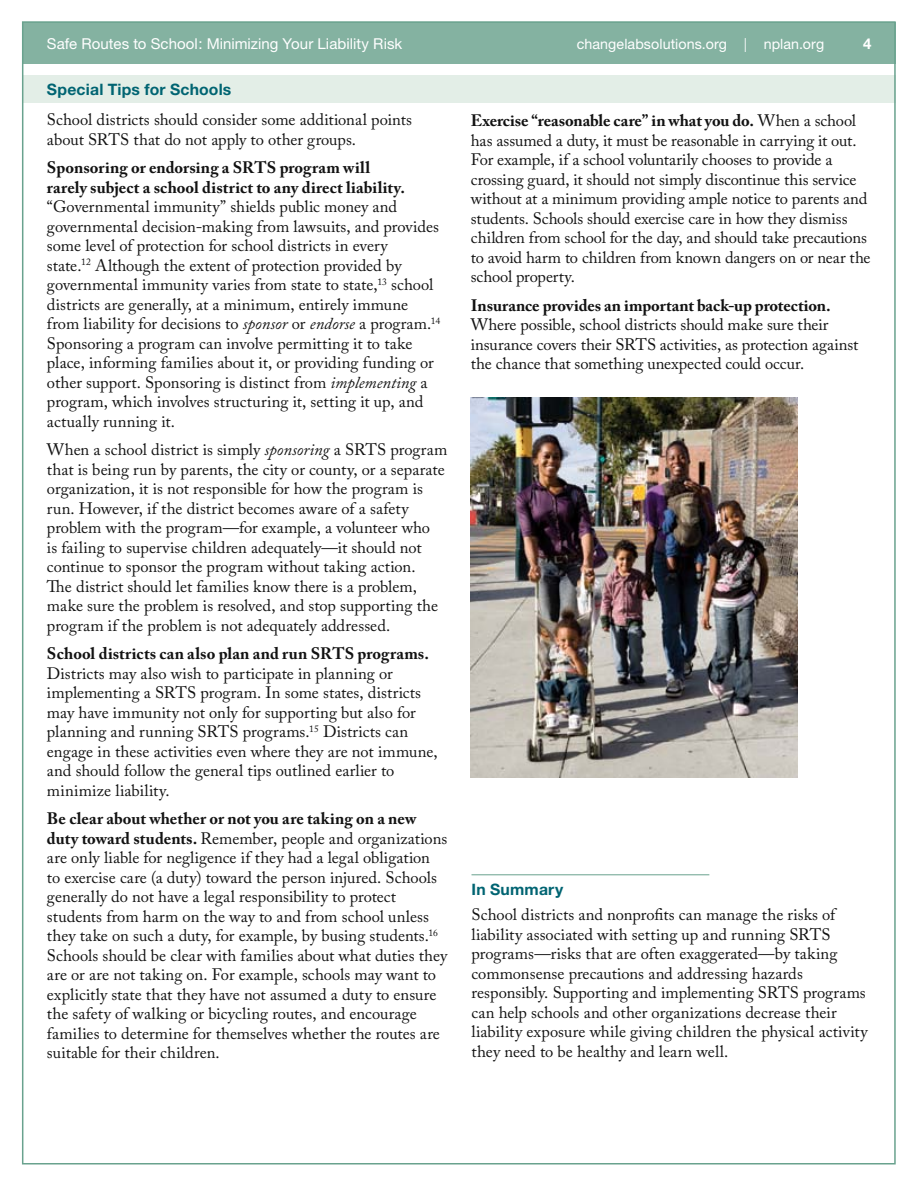
<style>
.page{position:relative;width:918px;height:1188px;background:#fff}
.page>*{position:absolute;margin:0;border:0;box-sizing:border-box;transform-origin:0 0}
.text{font:16.5px/19.5px "Adobe Caslon Pro";color:#121212}
.sub-headings{font:700 15.75px "Helvetica Neue";letter-spacing:.015em;color:#006472}
.t1{font:15px "Helvetica Neue";letter-spacing:.005em;color:#fff}
.t2{font:700 15px "Helvetica Neue";color:#fff}
.t3{font:14.25px "Helvetica Neue";letter-spacing:.005em;color:#fff}
.s1{font-weight:100;font-size:19.5px}
.s2{font-weight:700}
.s3{font-style:italic}
</style>
<div class="page">
<div style="left:23px;top:22px;width:872px;height:42px;background:#84b2a1"></div>
<div style="left:23px;top:75px;width:872px;height:28px;background:#e3eee7"></div>
<hr style="left:471px;top:874px;width:238px;height:1px;background:#69a28e">
<img style="left:471px;top:398px;width:326px;height:379px">
<p class="t1" style="left:47px;top:34px;width:357px">Safe Routes to School: Minimizing Your Liability Risk</p>
<p class="t2" style="left:863px;top:34px;width:10px">4</p>
<p class="t3" style="left:577px;top:35px;width:249px">changelabsolutions.org <span class="s1">I</span> nplan.org</p>
<p class="sub-headings" style="left:47px;top:80px;width:186px">Special Tips for Schools</p>
<p class="text" style="left:47px;top:110px;width:366px">School districts should consider some additional points about SRTS that do not apply to other groups.</p>
<p class="text" style="left:47px;top:158px;width:395px"><span class="s2">Sponsoring or endorsing a SRTS program will<br>rarely subject a school district to any direct liability. </span>“Governmental immunity” shields public money and governmental decision-making from lawsuits, and provides some level of protection for school districts in every<br>state.<sup>12</sup> Although the extent of protection provided by governmental immunity varies from state to state,<sup>13</sup> school districts are generally, at a minimum, entirely immune from liability for decisions to <span class="s3">sponsor</span> or <span class="s3">endorse</span> a program.<sup>14<br></sup>Sponsoring a program can involve permitting it to take place, informing families about it, or providing funding or other support. Sponsoring is distinct from <span class="s3">implementing</span> a program, which involves structuring it, setting it up, and actually running it.</p>
<p class="text" style="left:47px;top:440px;width:402px">When a school district is simply <span class="s3">sponsoring</span> a SRTS program that is being run by parents, the city or county, or a separate organization, it is not responsible for how the program is run. However, if the district becomes aware of a safety problem with the program—for example, a volunteer who<br>is failing to supervise children adequately—it should not continue to sponsor the program without taking action.<br>The district should let families know there is a problem, make sure the problem is resolved, and stop supporting the program if the problem is not adequately addressed.</p>
<p class="text" style="left:47px;top:644px;width:392px"><span class="s2">School districts can also plan and run SRTS programs.<br></span>Districts may also wish to participate in planning or implementing a SRTS program. In some states, districts may have immunity not only for supporting but also for planning and running SRTS programs.<sup>15</sup> Districts can engage in these activities even where they are not immune, and should follow the general tips outlined earlier to minimize liability.</p>
<p class="text" style="left:47px;top:809px;width:402px"><span class="s2">Be clear about whether or not you are taking on a new duty toward students.</span> Remember, people and organizations are only liable for negligence if they had a legal obligation to exercise care (a duty) toward the person injured. Schools generally do not have a legal responsibility to protect students from harm on the way to and from school unless they take on such a duty, for example, by busing students.<sup>16<br></sup>Schools should be clear with families about what duties they are or are not taking on. For example, schools may want to explicitly state that they have not assumed a duty to ensure the safety of walking or bicycling routes, and encourage families to determine for themselves whether the routes are suitable for their children.</p>
<p class="text" style="left:471px;top:111px;width:401px"><span class="s2">Exercise “reasonable care” in what you do.</span> When a school has assumed a duty, it must be reasonable in carrying it out.<br>For example, if a school voluntarily chooses to provide a crossing guard, it should not simply discontinue this service without at a minimum providing ample notice to parents and students. Schools should exercise care in how they dismiss children from school for the day, and should take precautions to avoid harm to children from known dangers on or near the school property.</p>
<p class="text" style="left:471px;top:295px;width:389px"><span class="s2">Insurance provides an important back-up protection.<br></span>Where possible, school districts should make sure their insurance covers their SRTS activities, as protection against the chance that something unexpected could occur.</p>
<p class="sub-headings" style="left:471px;top:879px;width:93px">In Summary</p>
<p class="text" style="left:471px;top:905px;width:398px">School districts and nonprofits can manage the risks of liability associated with setting up and running SRTS programs—risks that are often exaggerated—by taking commonsense precautions and addressing hazards responsibly. Supporting and implementing SRTS programs can help schools and other organizations decrease their liability exposure while giving children the physical activity they need to be healthy and learn well.</p>
</div>
